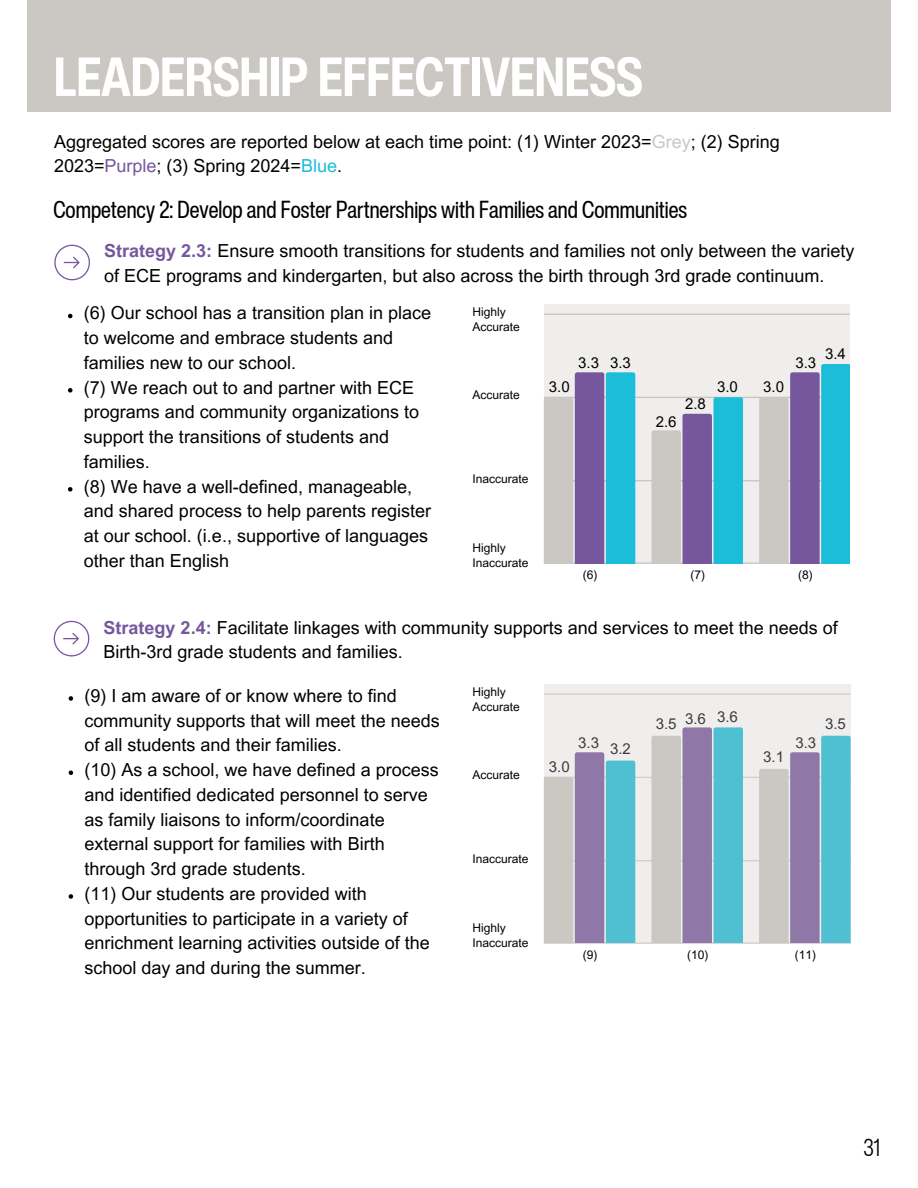
<style>
.page{position:relative;width:918px;height:1188px;background:#fff}
.page>*{position:absolute;margin:0;border:0;box-sizing:border-box;transform-origin:0 0}
.t1{font:700 condensed 54px "Helvetica Now Display";color:#fff}
.t2{font:condensed 24px "Helvetica Now Display";color:#000}
.t3{font:300 condensed 24px "Helvetica Now Display";color:#000}
.t4{font:18px/24.8px "Arial MT Pro";color:#000}
.t5{font:15px "Arial MT Pro";color:#000}
.t6{font:12px "Arial MT Pro";color:#000}
.s1{color:#cbc7c3}
.s2{color:#76579d}
.s3{color:#1bbdd9}
.s4{font-weight:700;color:#76579d}
</style>
<div class="page">
<div style="left:27px;top:0;width:864px;height:112px;background:#cbc7c3"></div>
<svg style="left:54px;top:244px;width:36px;height:36px"></svg>
<div style="left:544px;top:304px;width:306px;height:259px;background:#efeeed"></div>
<svg style="left:68px;top:314px;width:4px;height:4px"></svg>
<svg style="left:68px;top:388px;width:4px;height:5px"></svg>
<svg style="left:68px;top:487px;width:4px;height:5px"></svg>
<svg style="left:69px;top:696px;width:4px;height:5px"></svg>
<svg style="left:69px;top:770px;width:4px;height:5px"></svg>
<svg style="left:69px;top:894px;width:4px;height:5px"></svg>
<svg style="left:53px;top:620px;width:36px;height:36px"></svg>
<hr style="left:544px;top:314px;width:306px;height:1px;background:#000">
<hr style="left:544px;top:397px;width:306px;height:1px;background:#000">
<hr style="left:544px;top:480px;width:306px;height:1px;background:#000">
<hr style="left:544px;top:563px;width:306px;height:1px;background:#000">
<svg style="left:544px;top:372px;width:91px;height:191px;background:#79a2c0"></svg>
<svg style="left:651px;top:397px;width:92px;height:166px;background:#7ea8c4"></svg>
<svg style="left:759px;top:364px;width:91px;height:199px;background:#7ca5c2"></svg>
<hr style="left:544px;top:943px;width:306px;height:1px;background:#000">
<svg style="left:544px;top:684px;width:306px;height:259px;background:#aec1ce"></svg>
<p class="t1" style="left:54px;top:36px;width:590px">LEADERSHIP EFFECTIVENESS</p>
<p class="t4" style="left:54px;top:131px;width:727px">Aggregated scores are reported below at each time point: (1) Winter 2023=<span class="s1">Grey</span>; (2) Spring<br>2023=<span class="s2">Purple</span>; (3) Spring 2024=<span class="s3">Blue</span>.</p>
<p class="t2" style="left:53px;top:191px;width:635px">Competency 2: Develop and Foster Partnerships with Families and Communities</p>
<p class="t4" style="left:104px;top:241px;width:752px"><span class="s4">Strategy 2.3:</span> Ensure smooth transitions for students and families not only between the variety of ECE programs and kindergarten, but also across the birth through 3rd grade continuum.</p>
<h1 class="t4" style="left:84px;top:303px;width:349px">(6) Our school has a transition plan in place to welcome and embrace students and families new to our school.</h1>
<h3 class="t4" style="left:84px;top:377px;width:337px">(7) We reach out to and partner with ECE programs and community organizations to support the transitions of students and families.</h3>
<h2 class="t4" style="left:84px;top:476px;width:349px">(8) We have a well-defined, manageable, and shared process to help parents register at our school. (i.e., supportive of languages other than English</h2>
<p class="t6" style="left:472px;top:307px;width:35px">Highly</p>
<h3 class="t6" style="left:472px;top:322px;width:49px">Accurate</h3>
<h4 class="t6" style="left:472px;top:390px;width:49px">Accurate</h4>
<p class="t5" style="left:578px;top:357px;width:22px">3.3</p>
<h4 class="t5" style="left:610px;top:357px;width:22px">3.3</h4>
<h4 class="t5" style="left:795px;top:357px;width:22px">3.3</h4>
<h4 class="t5" style="left:549px;top:381px;width:22px">3.0</h4>
<p class="t5" style="left:717px;top:381px;width:22px">3.0</p>
<p class="t5" style="left:656px;top:416px;width:22px">2.6</p>
<p class="t5" style="left:685px;top:398px;width:22px">2.8</p>
<h4 class="t5" style="left:763px;top:381px;width:22px">3.0</h4>
<h4 class="t5" style="left:825px;top:348px;width:22px">3.4</h4>
<h4 class="t6" style="left:472px;top:474px;width:58px">Inaccurate</h4>
<p class="t6" style="left:517px;top:476px;width:18px">1.0</p>
<h4 class="t6" style="left:472px;top:544px;width:35px">Highly</h4>
<h4 class="t6" style="left:472px;top:559px;width:58px">Inaccurate</h4>
<p class="t6" style="left:517px;top:559px;width:18px">0.0</p>
<p class="t6" style="left:583px;top:571px;width:16px">(6)</p>
<p class="t6" style="left:690px;top:571px;width:16px">(7)</p>
<p class="t6" style="left:798px;top:571px;width:16px">(8)</p>
<p class="t4" style="left:104px;top:617px;width:736px"><span class="s4">Strategy 2.4:</span> Facilitate linkages with community supports and services to meet the needs of<br>Birth-3rd grade students and families.</p>
<h3 class="t4" style="left:85px;top:685px;width:357px">(9) I am aware of or know where to find community supports that will meet the needs of all students and their families.</h3>
<p class="t4" style="left:85px;top:760px;width:356px">(10) As a school, we have defined a process and identified dedicated personnel to serve as family liaisons to inform/coordinate external support for families with Birth through 3rd grade students.</p>
<p class="t4" style="left:85px;top:883px;width:347px">(11) Our students are provided with opportunities to participate in a variety of enrichment learning activities outside of the school day and during the summer.</p>
<p class="t6" style="left:472px;top:687px;width:35px">Highly</p>
<p class="t6" style="left:472px;top:702px;width:49px">Accurate</p>
<h4 class="t6" style="left:472px;top:770px;width:49px">Accurate</h4>
<h4 class="t5" style="left:549px;top:761px;width:22px">3.0</h4>
<p class="t5" style="left:578px;top:737px;width:22px">3.3</p>
<h4 class="t5" style="left:610px;top:743px;width:22px">3.2</h4>
<p class="t5" style="left:656px;top:718px;width:22px">3.5</p>
<p class="t5" style="left:685px;top:713px;width:22px">3.6</p>
<h4 class="t5" style="left:717px;top:711px;width:22px">3.6</h4>
<p class="t5" style="left:763px;top:751px;width:22px">3.1</p>
<p class="t5" style="left:795px;top:737px;width:22px">3.3</p>
<h4 class="t5" style="left:825px;top:718px;width:22px">3.5</h4>
<h4 class="t6" style="left:472px;top:854px;width:58px">Inaccurate</h4>
<p class="t6" style="left:517px;top:856px;width:18px">1.0</p>
<h4 class="t6" style="left:472px;top:924px;width:35px">Highly</h4>
<h4 class="t6" style="left:472px;top:939px;width:58px">Inaccurate</h4>
<p class="t6" style="left:517px;top:939px;width:18px">0.0</p>
<p class="t6" style="left:583px;top:951px;width:16px">(9)</p>
<p class="t6" style="left:687px;top:951px;width:23px">(10)</p>
<p class="t6" style="left:795px;top:951px;width:23px">(11)</p>
<p class="t3" style="left:863px;top:1130px;width:18px">31</p>
</div>
